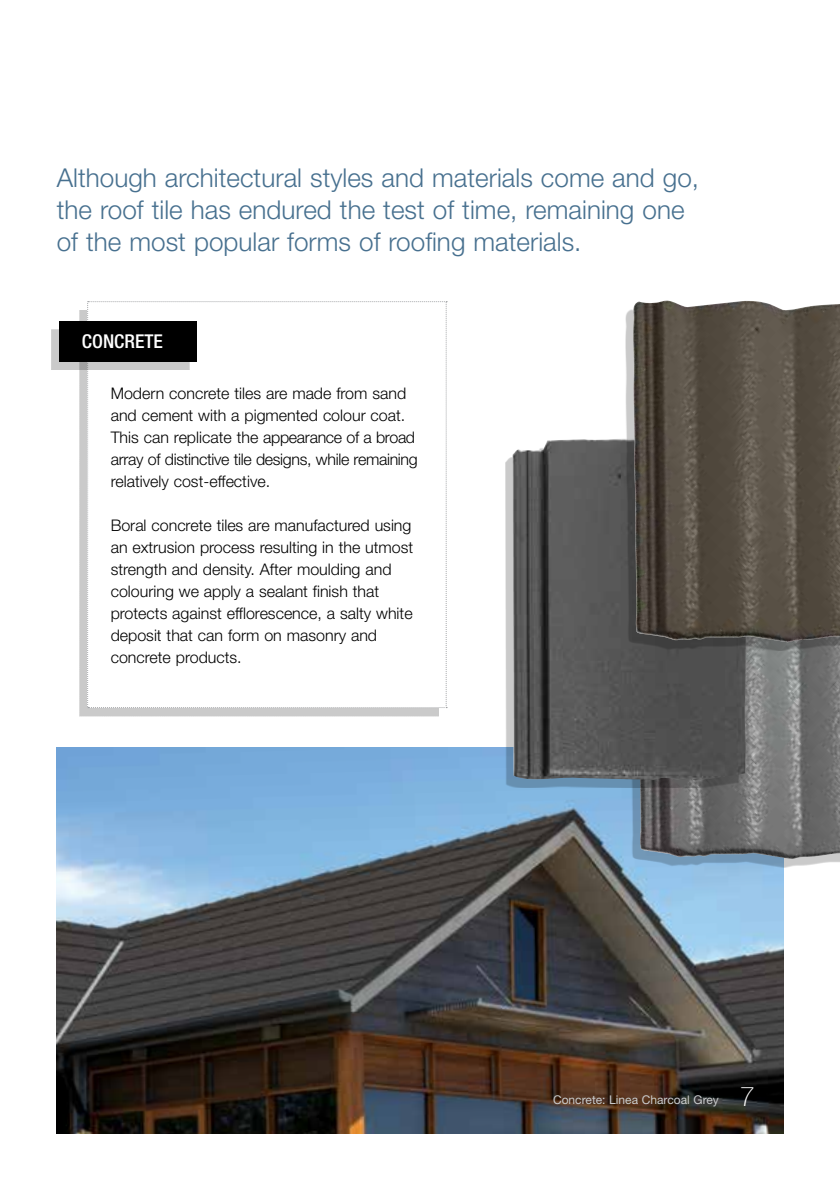
<style>
.page{position:relative;width:840px;height:1191px;background:#fff}
.page>*{position:absolute;margin:0;border:0;box-sizing:border-box;transform-origin:0 0}
.t1{font:100 27.2px "Helvetica Neue LT Std";color:#fff}
.t2{font:300 26px/32px "Helvetica Neue LT Std";color:#47708f}
.t3{font:500 condensed 19px "Helvetica Neue LT Std";color:#fff}
.t4{font:300 16px/22px "Helvetica Neue LT Std";color:#000}
.t5{font:12px "Helvetica Neue LT Std";color:#cbcdce}
</style>
<div class="page">
<img style="left:57px;top:748px;width:725px;height:385px">
<div style="left:80px;top:310px;width:358px;height:406px;background:#cacaca"></div>
<div style="left:87px;top:301px;width:360px;height:407px;background:#fff"></div>
<div style="left:51px;top:329px;width:138px;height:41px;background:#000;opacity:.21"></div>
<div style="left:59px;top:321px;width:137px;height:40px;background:#000"></div>
<div style="left:629px;top:525px;width:210px;height:342px;background:#000;opacity:.21"></div>
<img style="left:637px;top:651px;width:202px;height:208px">
<div style="left:505px;top:446px;width:234px;height:342px;background:#000;opacity:.21"></div>
<img style="left:512px;top:439px;width:235px;height:342px">
<div style="left:625px;top:309px;width:214px;height:342px;background:#000;opacity:.21"></div>
<img style="left:630px;top:300px;width:209px;height:342px">
<h2 class="t2" style="left:57px;top:161px;width:643px">Although architectural styles and materials come and go, the roof tile has endured the test of time, remaining one of the most popular forms of roofing materials.</h2>
<p class="t3" style="left:82px;top:330px;width:82px">CONCRETE</p>
<p class="t4" style="left:111px;top:381px;width:308px">Modern concrete tiles are made from sand and cement with a pigmented colour coat.<br>This can replicate the appearance of a broad array of distinctive tile designs, while remaining relatively cost-effective.</p>
<p class="t4" style="left:111px;top:513px;width:304px">Boral concrete tiles are manufactured using an extrusion process resulting in the utmost strength and density. After moulding and colouring we apply a sealant finish that protects against efflorescence, a salty white deposit that can form on masonry and concrete products.</p>
<p class="t5" style="left:552px;top:1092px;width:167px">Concrete: Linea Charcoal Grey</p>
<h1 class="t1" style="left:739px;top:1080px;width:17px">7</h1>
</div>
